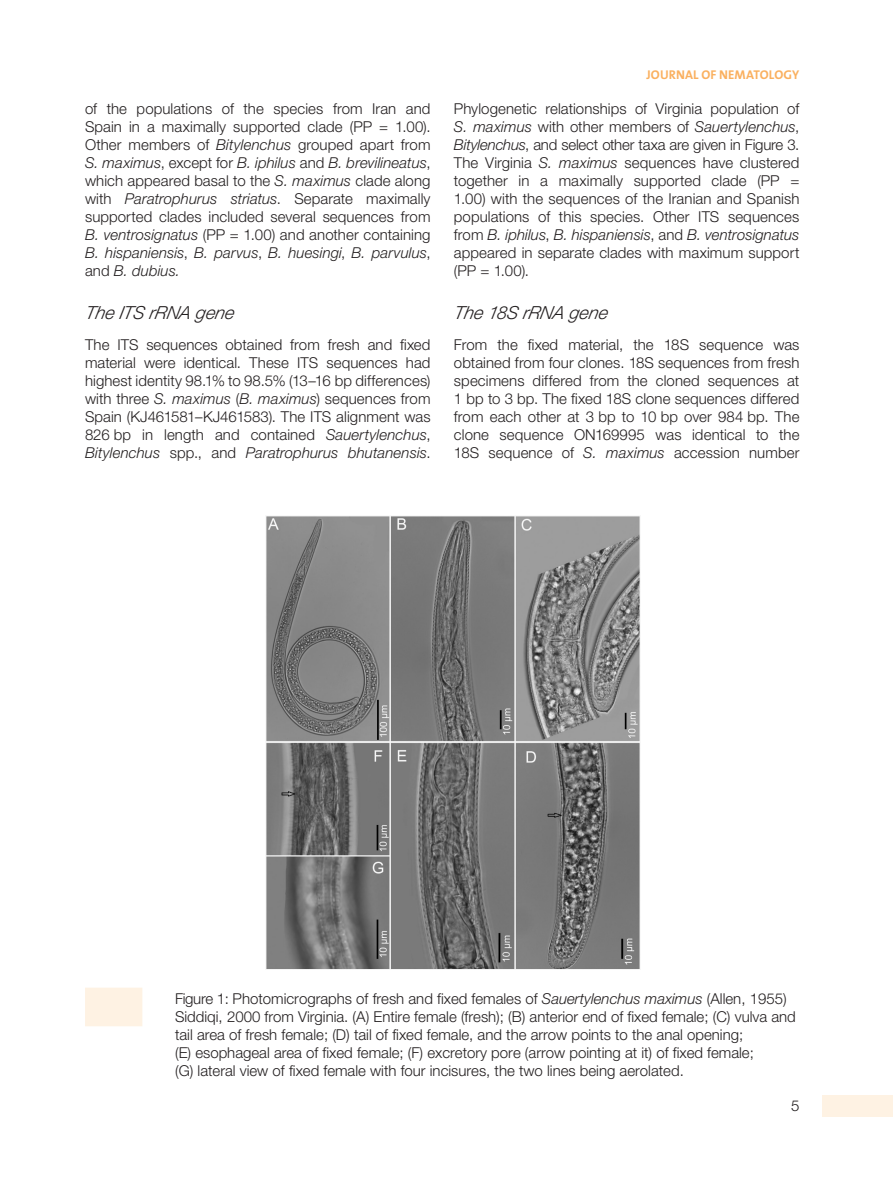
<style>
.page{position:relative;width:893px;height:1178px;background:#fff}
.page>*{position:absolute;margin:0;border:0;box-sizing:border-box;transform-origin:0 0}
.pSec3ttl{font:italic 300 18px "Helvetica Neue LT Std";color:#231f20}
.Para_noindent{font:300 15px/18px "Helvetica Neue LT Pro";letter-spacing:.005em;color:#231f20;text-align:justify}
.Figure_caption{font:300 15px/18px "Helvetica Neue LT Pro";color:#231f20}
.t1{font:700 12.75px "The Mix";letter-spacing:.01em;color:#fab05f}
.s1{font-family:"Helvetica Neue LT Std";font-style:italic}
.s2{font-family:"Helvetica Neue LT Std"}
</style>
<div class="page">
<div style="left:823px;top:1095px;width:70px;height:21px;background:#fef2e3"></div>
<div style="left:85px;top:987px;width:57px;height:39px;background:#fef2e3"></div>
<img style="left:266px;top:516px;width:374px;height:453px">
<p class="Para_noindent" style="left:85px;top:100px;width:347px">of the populations of the species from Iran and Spain in a maximally supported clade (PP = 1.00).<br>Other members of <span class="s1">Bitylenchus</span> grouped apart from <span class="s1">S. maximus</span>, except for <span class="s1">B. iphilus</span> and <span class="s1">B. brevilineatus</span>, which appeared basal to the <span class="s1">S. maximus</span> clade along with <span class="s1">Paratrophurus striatus</span>. Separate maximally supported clades included several sequences from <span class="s1">B. ventrosignatus</span> (PP = 1.00) and another containing <span class="s1">B. hispaniensis</span>, <span class="s1">B. parvus</span>, <span class="s1">B. huesingi</span>, <span class="s1">B. parvulus</span>, and <span class="s1">B. dubius.</span></p>
<p class="pSec3ttl" style="left:85px;top:302px;width:154px">The ITS rRNA g ene</p>
<p class="Para_noindent" style="left:85px;top:335px;width:347px">The ITS sequences obtained from fresh and fixed material were identical. These ITS sequences had highest identity 98.1% to 98.5% (13–16 bp differences) with three <span class="s1">S. maximus</span> (<span class="s1">B. maximus</span>) sequences from Spain (KJ461581–KJ461583). The ITS alignment was 826 bp in length and contained <span class="s1">Sauertylenchus</span>, <span class="s1">Bitylenchus</span> spp., and <span class="s1">Paratrophurus bhutanensis</span>.</p>
<p class="t1" style="left:646px;top:64px;width:154px">JOURNAL OF NEMATOLOGY</p>
<p class="Para_noindent" style="left:454px;top:100px;width:347px">Phylogenetic relationships of Virginia population of <span class="s1">S. maximus</span> with other members of <span class="s1">Sauertylenchus</span>, <span class="s1">Bitylenchus</span>, and select other taxa are given in Figure 3.<br>The Virginia <span class="s1">S. maximus</span> sequences have clustered together in a maximally supported clade (PP = 1.00) with the sequences of the Iranian and Spanish populations of this species. Other ITS sequences from <span class="s1">B. iphilus</span>, <span class="s1">B. hispaniensis</span>, and <span class="s1">B. ventrosignatus </span>appeared in separate clades with maximum support (PP = 1.00).</p>
<p class="pSec3ttl" style="left:454px;top:302px;width:159px">The 18S rRNA gene</p>
<p class="Para_noindent" style="left:454px;top:335px;width:347px">From the fixed material, the 18S sequence was obtained from four clones. 18S sequences from fresh specimens differed from the cloned sequences at 1 <span class="s2">bp to</span> 3 bp. The fixed 18S clone sequences differed from each other at 3 <span class="s2">bp to</span> 10 bp over 984 bp. The clone sequence ON169995 was identical to the 18S sequence of <span class="s1">S. maximus</span> accession number</p>
<p class="Figure_caption" style="left:175px;top:989px;width:622px">Figure 1: Photomicrographs of fresh and fixed females of <span class="s1">Sauertylenchus maximus</span> (Allen, 1955)<br>Siddiqi, 2000 from Virginia. (A) Entire female (fresh); (B) anterior end of fixed female; (C) vulva and tail area of fresh female; (D) tail of fixed female, and the arrow points to the anal opening;<br>(E) esophageal area of fixed female; (F) excretory pore (arrow pointing at it) of fixed female;<br>(G) lateral view of fixed female with four incisures, the two lines being aerolated.</p>
<p class="Para_noindent" style="left:791px;top:1096px;width:10px">5</p>
</div>
